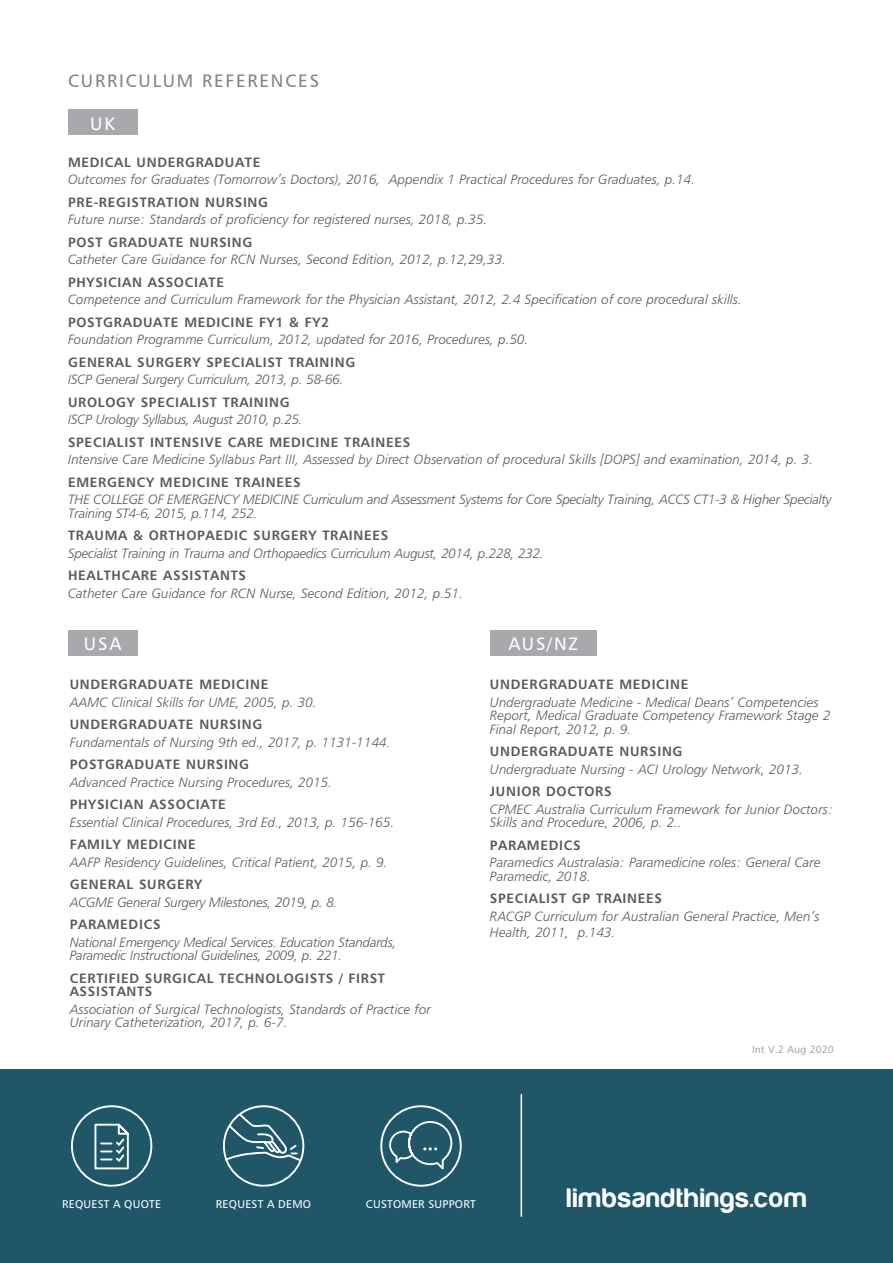
<style>
.page{position:relative;width:893px;height:1263px;background:#fff}
.page>*{position:absolute;margin:0;border:0;box-sizing:border-box;transform-origin:0 0}
.t1{font:27.75px "Harabara";letter-spacing:.05em;color:#fff}
.t2{font:18px "Humanist 777 BT Roman B";letter-spacing:.1em;color:#808285}
.t3{font:18px "Humanist 777 BT Roman B";letter-spacing:.1em;color:#fff}
.t4{font:13.5px/13.5px "Humanist 777 BT Light Italic B";color:#58595b}
.t5{font:13.5px/13.5px "Humanist 777 BT Bold B";letter-spacing:.05em;color:#58595b}
.t6{font:13.5px/13.5px "Humanist 777 BT Light Italic B";letter-spacing:-.02em;color:#58595b}
.t7{font:11.25px "Humanist 777 BT Roman B";letter-spacing:.02em;color:#fff}
.t8{font:10.5px "Humanist 777 BT Roman B";color:#a7a9ac}
</style>
<div class="page">
<div style="left:0;top:1069px;width:893px;height:194px;background:#1f5769"></div>
<svg style="left:223px;top:1112px;width:79px;height:52px"></svg>
<div style="left:223px;top:1105px;width:81px;height:82px;border:2px solid #fff;border-radius:50%"></div>
<svg style="left:388px;top:1120px;width:65px;height:53px"></svg>
<div style="left:380px;top:1105px;width:82px;height:82px;border:2px solid #fff;border-radius:50%"></div>
<hr style="left:521px;top:1094px;width:1px;height:122px;background:#fff">
<svg style="left:71px;top:1105px;width:82px;height:82px"></svg>
<div style="left:68px;top:109px;width:69px;height:26px;background:#a7a9ac"></div>
<div style="left:68px;top:630px;width:69px;height:26px;background:#a7a9ac"></div>
<div style="left:490px;top:630px;width:107px;height:26px;background:#a7a9ac"></div>
<h2 class="t2" style="left:68px;top:69px;width:253px">CURRICULUM REFERENCES</h2>
<h2 class="t3" style="left:90px;top:112px;width:26px">UK</h2>
<p class="t5" style="left:68px;top:155px;width:194px">MEDICAL UNDERGRADUATE</p>
<p class="t4" style="left:68px;top:173px;width:629px">Outcomes for Graduates (Tomorrow’s Doctors), 2016, Appendix 1 Practical Procedures for Graduates, p.14.</p>
<p class="t5" style="left:68px;top:195px;width:202px">PRE-REGISTRATION NURSING</p>
<p class="t4" style="left:68px;top:213px;width:421px">Future nurse: Standards of proficiency for registered nurses, 2018, p.35.</p>
<p class="t5" style="left:68px;top:235px;width:186px">POST GRADUATE NURSING</p>
<p class="t4" style="left:68px;top:253px;width:440px">Catheter Care Guidance for RCN Nurses, Second Edition, 2012, p.12,29,33.</p>
<p class="t5" style="left:68px;top:275px;width:158px">PHYSICIAN ASSOCIATE</p>
<p class="t4" style="left:68px;top:293px;width:675px">Competence and Curriculum Framework for the Physician Assistant, 2012, 2.4 Specification of core procedural skills.</p>
<p class="t5" style="left:68px;top:315px;width:263px">POSTGRADUATE MEDICINE FY1 &amp; FY2</p>
<p class="t4" style="left:68px;top:333px;width:462px">Foundation Programme Curriculum, 2012, updated for 2016, Procedures, p.50.</p>
<p class="t5" style="left:68px;top:355px;width:289px">GENERAL SURGERY SPECIALIST TRAINING</p>
<p class="t6" style="left:68px;top:373px;width:277px">ISCP General Surgery Curriculum, 2013, p. 58-66.</p>
<p class="t5" style="left:68px;top:395px;width:223px">UROLOGY SPECIALIST TRAINING</p>
<p class="t6" style="left:68px;top:413px;width:236px">ISCP Urology Syllabus, August 2010, p.25.</p>
<p class="t5" style="left:68px;top:435px;width:344px">SPECIALIST INTENSIVE CARE MEDICINE TRAINEES</p>
<p class="t4" style="left:68px;top:453px;width:747px">Intensive Care Medicine Syllabus Part III, Assessed by Direct Observation of procedural Skills [DOPS] and examination, 2014, p. 3.</p>
<p class="t5" style="left:68px;top:475px;width:234px">EMERGENCY MEDICINE TRAINEES</p>
<p class="t6" style="left:68px;top:493px;width:765px">THE COLLEGE OF EMERGENCY MEDICINE Curriculum and Assessment Systems for Core Specialty Training, ACCS CT1-3 &amp; Higher Specialty<br>Training ST4-6, 2015, p.114, 252.</p>
<p class="t5" style="left:68px;top:528px;width:322px">TRAUMA &amp; ORTHOPAEDIC SURGERY TRAINEES</p>
<p class="t6" style="left:68px;top:546px;width:477px">Specialist Training in Trauma and Orthopaedics Curriculum August, 2014, p.228, 232.</p>
<p class="t5" style="left:68px;top:568px;width:179px">HEALTHCARE ASSISTANTS</p>
<p class="t4" style="left:68px;top:586px;width:397px">Catheter Care Guidance for RCN Nurse, Second Edition, 2012, p.51.</p>
<h2 class="t3" style="left:84px;top:633px;width:39px">USA</h2>
<h2 class="t3" style="left:508px;top:633px;width:71px">AUS/NZ</h2>
<p class="t5" style="left:70px;top:677px;width:200px">UNDERGRADUATE MEDICINE</p>
<p class="t4" style="left:70px;top:695px;width:248px">AAMC Clinical Skills for UME, 2005, p. 30.</p>
<p class="t5" style="left:70px;top:717px;width:194px">UNDERGRADUATE NURSING</p>
<p class="t4" style="left:70px;top:735px;width:322px">Fundamentals of Nursing 9th ed., 2017, p. 1131-1144.</p>
<p class="t5" style="left:70px;top:757px;width:181px">POSTGRADUATE NURSING</p>
<p class="t4" style="left:70px;top:775px;width:264px">Advanced Practice Nursing Procedures, 2015.</p>
<p class="t5" style="left:70px;top:797px;width:158px">PHYSICIAN ASSOCIATE</p>
<p class="t4" style="left:70px;top:815px;width:326px">Essential Clinical Procedures, 3rd Ed., 2013, p. 156-165.</p>
<p class="t5" style="left:70px;top:837px;width:127px">FAMILY MEDICINE</p>
<p class="t4" style="left:70px;top:855px;width:319px">AAFP Residency Guidelines, Critical Patient, 2015, p. 9.</p>
<p class="t5" style="left:70px;top:877px;width:134px">GENERAL SURGERY</p>
<p class="t6" style="left:70px;top:895px;width:269px">ACGME General Surgery Milestones, 2019, p. 8.</p>
<p class="t5" style="left:70px;top:917px;width:92px">PARAMEDICS</p>
<p class="t6" style="left:70px;top:935px;width:328px">National Emergency Medical Services. Education Standards,<br>Paramedic Instructional Guidelines, 2009, p. 221.</p>
<p class="t5" style="left:70px;top:971px;width:317px">CERTIFIED SURGICAL TECHNOLOGISTS / FIRST<br>ASSISTANTS</p>
<p class="t4" style="left:70px;top:1002px;width:363px">Association of Surgical Technologists, Standards of Practice for<br>Urinary Catheterization, 2017, p. 6-7.</p>
<p class="t5" style="left:490px;top:677px;width:200px">UNDERGRADUATE MEDICINE</p>
<p class="t4" style="left:490px;top:695px;width:342px">Undergraduate Medicine - Medical Deans’ Competencies<br>Report, Medical Graduate Competency Framework Stage 2<br>Final Report, 2012, p. 9.</p>
<p class="t5" style="left:490px;top:744px;width:194px">UNDERGRADUATE NURSING</p>
<p class="t4" style="left:490px;top:762px;width:315px">Undergraduate Nursing - ACI Urology Network, 2013.</p>
<p class="t5" style="left:490px;top:784px;width:123px">JUNIOR DOCTORS</p>
<p class="t4" style="left:490px;top:802px;width:345px">CPMEC Australia Curriculum Framework for Junior Doctors:<br>Skills and Procedure, 2006, p. 2..</p>
<p class="t5" style="left:490px;top:838px;width:92px">PARAMEDICS</p>
<p class="t4" style="left:490px;top:856px;width:332px">Paramedics Australasia: Paramedicine roles: General Care<br>Paramedic, 2018.</p>
<p class="t5" style="left:490px;top:891px;width:174px">SPECIALIST GP TRAINEES</p>
<p class="t4" style="left:490px;top:908px;width:331px;line-height:16.5px">RACGP Curriculum for Australian General Practice, Men’s<br>Health, 2011, p.143.</p>
<p class="t7" style="left:62px;top:1197px;width:101px">REQUEST A QUOTE</p>
<p class="t7" style="left:216px;top:1197px;width:97px">REQUEST A DEMO</p>
<p class="t7" style="left:366px;top:1197px;width:111px">CUSTOMER SUPPORT</p>
<p class="t8" style="left:752px;top:1043px;width:83px">Int V.2 Aug 2020</p>
<h1 class="t1" style="left:567px;top:1183px;width:241px">limbsandthings.com</h1>
</div>
